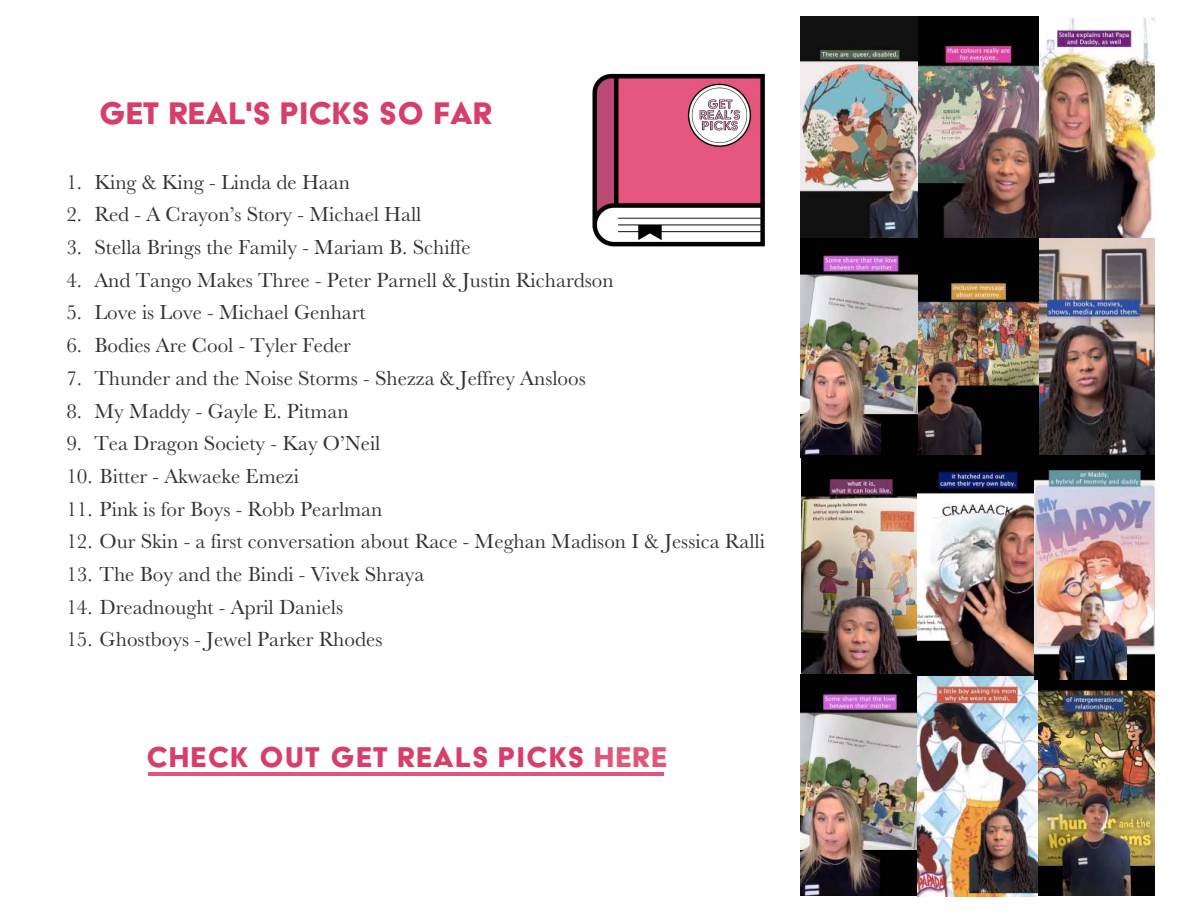
<style>
.page{position:relative;width:1188px;height:918px;background:#fff}
.page>*{position:absolute;margin:0;border:0;box-sizing:border-box;transform-origin:0 0}
.t1{font:36px "Acier BAT Text Solid";color:#d73e6a}
.t2{font:33px "Acier BAT Text Solid";letter-spacing:.035em;color:#d73e6a}
.t3{font:21px "Baskerville URW";color:#343333}
.s1{color:#e1577c}
</style>
<div class="page">
<img style="left:1039px;top:17px;width:116px;height:441px">
<img style="left:800px;top:17px;width:118px;height:441px">
<img style="left:918px;top:17px;width:121px;height:438px">
<img style="left:592px;top:73px;width:173px;height:174px">
<img style="left:1037px;top:672px;width:118px;height:224px">
<img style="left:801px;top:455px;width:117px;height:219px">
<img style="left:800px;top:674px;width:118px;height:222px">
<img style="left:918px;top:455px;width:116px;height:222px">
<img style="left:918px;top:677px;width:119px;height:220px">
<img style="left:1034px;top:455px;width:120px;height:224px">
<hr style="left:149px;top:772px;width:515px;height:4px;background:#e1577c">
<h1 class="t1" style="left:99px;top:94px;width:395px">GET REAL'S PICKS SO FAR</h1>
<p class="t3" style="left:66px;top:167px;width:285px">1. King &amp; King - Linda de Haan</p>
<p class="t3" style="left:66px;top:200px;width:357px">2. Red - A Crayon’s Story - Michael Hall</p>
<p class="t3" style="left:66px;top:233px;width:406px">3. Stella Brings the Family - Mariam B. Schiffe</p>
<p class="t3" style="left:66px;top:266px;width:549px">4. And Tango Makes Three - Peter Parnell &amp; Justin Richardson</p>
<p class="t3" style="left:66px;top:298px;width:301px">5. Love is Love - Michael Genhart</p>
<p class="t3" style="left:66px;top:331px;width:286px">6. Bodies Are Cool - Tyler Feder</p>
<p class="t3" style="left:66px;top:364px;width:521px">7. Thunder and the Noise Storms - Shezza &amp; Jeffrey Ansloos</p>
<p class="t3" style="left:66px;top:396px;width:284px">8. My Maddy - Gayle E. Pitman</p>
<p class="t3" style="left:66px;top:429px;width:316px">9. Tea Dragon Society - Kay O’Neil</p>
<p class="t3" style="left:66px;top:462px;width:234px">10. Bitter - Akwaeke Emezi</p>
<p class="t3" style="left:66px;top:494px;width:317px">11. Pink is for Boys - Robb Pearlman</p>
<p class="t3" style="left:66px;top:527px;width:700px">12. Our Skin - a first conversation about Race - Meghan Madison I &amp; Jessica Ralli</p>
<p class="t3" style="left:66px;top:560px;width:360px">13. The Boy and the Bindi - Vivek Shraya</p>
<p class="t3" style="left:66px;top:593px;width:278px">14. Dreadnought - April Daniels</p>
<p class="t3" style="left:66px;top:625px;width:317px">15. Ghostboys - Jewel Parker Rhodes</p>
<h2 class="t2" style="left:146px;top:740px;width:522px">CHECK OUT GET REALS PICKS <span class="s1">HERE</span></h2>
</div>
